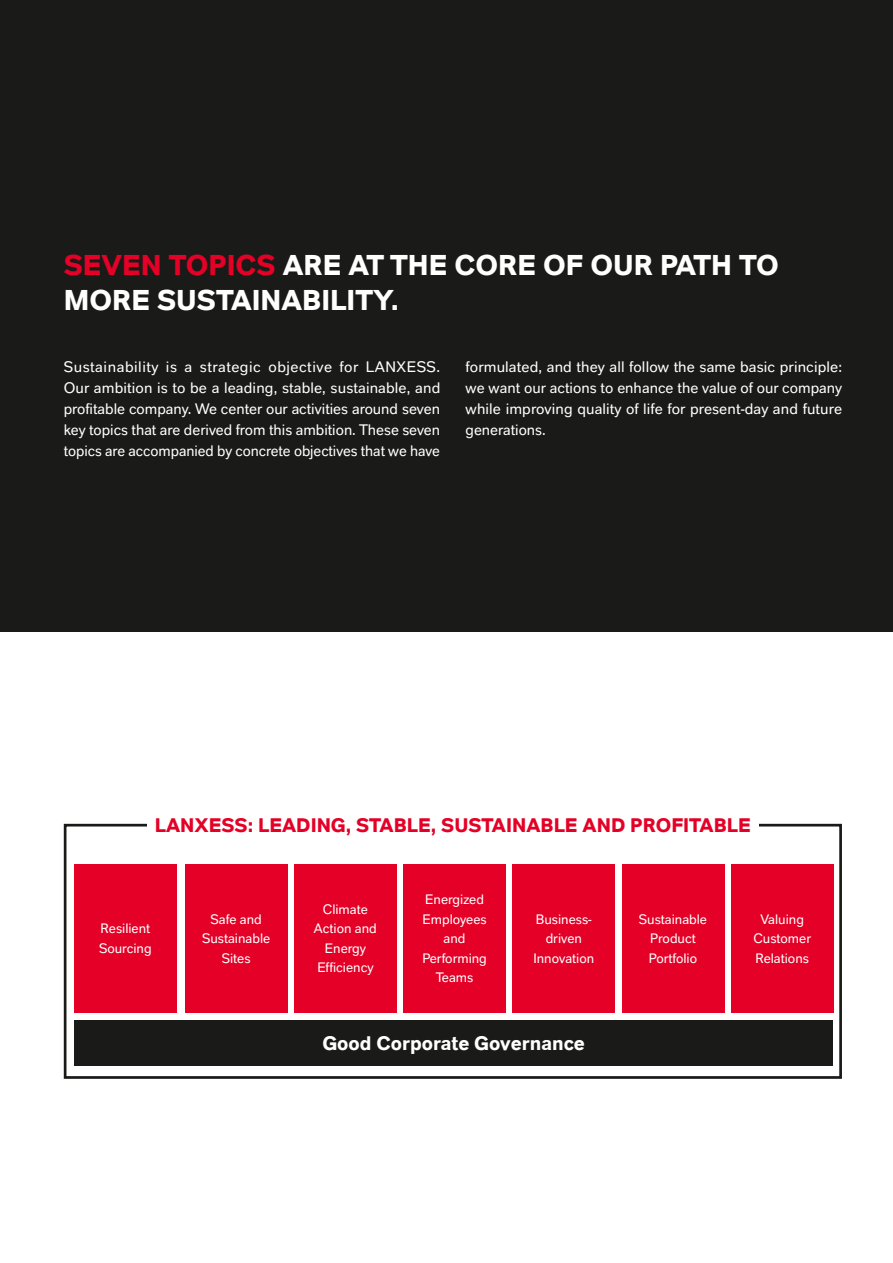
<style>
.page{position:relative;width:893px;height:1263px;background:#fff}
.page>*{position:absolute;margin:0;border:0;box-sizing:border-box;transform-origin:0 0}
.h2_d{font:700 28.5px/34.2px "Lanxess Global";color:#fff}
.t1{font:700 19.5px "Lanxess Global";color:#e40026}
.t2{font:700 19.5px "Lanxess Global";color:#fff}
.p_neg_de{font:15px/21px "Lanxess Global Invers";letter-spacing:-.005em;color:#fff;text-align:justify}
.t3{font:13.5px/19.5px "Lanxess Global Invers";color:#fff;text-align:center}
.s1{color:#e40026}
</style>
<div class="page">
<div style="left:0;top:0;width:893px;height:631px;background:#1a1a18"></div>
<div style="left:64px;top:824px;width:778px;height:255px;border:3px solid #1a1a18"></div>
<div style="left:147px;top:810px;width:612px;height:29px;background:#fff"></div>
<div style="left:74px;top:864px;width:102px;height:149px;background:#e40026"></div>
<div style="left:185px;top:864px;width:102px;height:149px;background:#e40026"></div>
<div style="left:294px;top:864px;width:102px;height:149px;background:#e40026"></div>
<div style="left:74px;top:1020px;width:759px;height:46px;background:#1a1a18"></div>
<div style="left:404px;top:864px;width:102px;height:149px;background:#e40026"></div>
<div style="left:513px;top:864px;width:102px;height:149px;background:#e40026"></div>
<div style="left:622px;top:864px;width:102px;height:149px;background:#e40026"></div>
<div style="left:731px;top:864px;width:102px;height:149px;background:#e40026"></div>
<p class="h2_d" style="left:64px;top:248px;width:717px"><span class="s1">SEVEN TOPICS</span> ARE AT THE CORE OF OUR PATH TO<br>MORE SUSTAINABILITY.</p>
<p class="p_neg_de" style="left:64px;top:356px;width:378px">Sustainability is a strategic objective for LANXESS.<br>Our ambition is to be a leading, stable, sustainable, and profitable company. We center our activities around seven key topics that are derived from this ambition. These seven topics are accompanied by concrete objectives that we have</p>
<p class="p_neg_de" style="left:466px;top:356px;width:378px">formulated, and they all follow the same basic principle: we want our actions to enhance the value of our company while improving quality of life for present-day and future generations.</p>
<p class="t1" style="left:155px;top:813px;width:598px">LANXESS: LEADING, STABLE, SUSTAINABLE AND PROFITABLE</p>
<p class="t3" style="left:99px;top:919px;width:54px;text-align:left">Resilient<br>Sourcing</p>
<p class="t3" style="left:202px;top:909px;width:70px">Safe and<br>Sustainable<br>Sites</p>
<p class="t3" style="left:314px;top:899px;width:64px">Climate<br>Action and<br>Energy<br>Efficiency</p>
<p class="t3" style="left:422px;top:890px;width:66px">Energized<br>Employees and<br>Performing<br>Teams</p>
<p class="t3" style="left:533px;top:909px;width:62px">Business&shy;driven<br>Innovation</p>
<p class="t3" style="left:639px;top:909px;width:70px">Sustainable<br>Product<br>Portfolio</p>
<p class="t3" style="left:753px;top:909px;width:59px">Valuing<br>Customer<br>Relations</p>
<p class="t2" style="left:323px;top:1032px;width:264px">Good Corporate Governance</p>
</div>
